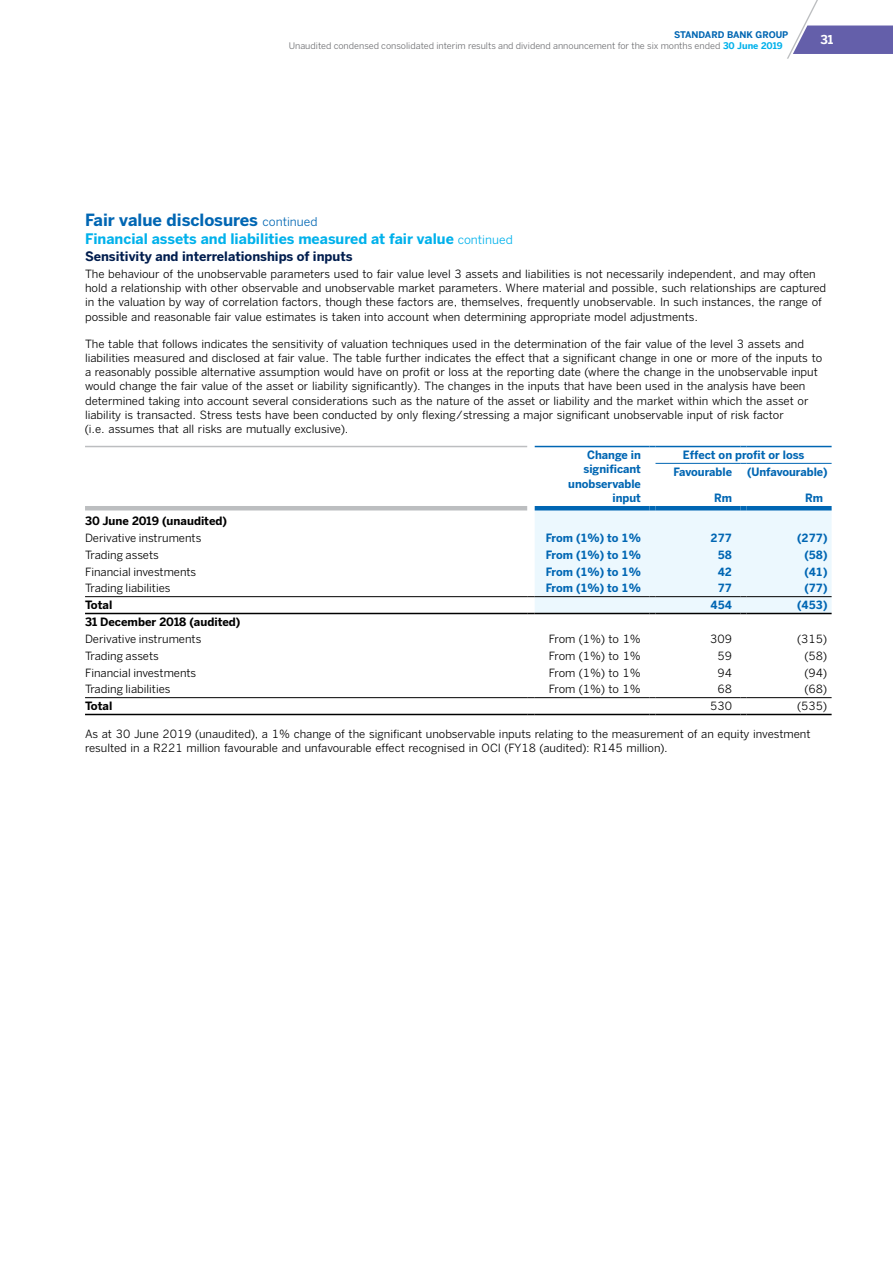
<style>
.page{position:relative;width:893px;height:1263px;background:#fff}
.page>*{position:absolute;margin:0;border:0;box-sizing:border-box;transform-origin:0 0}
.t1{font:700 16.5px "Benton Sans";color:#0066b3}
.t2{font:700 14.25px "Benton Sans";color:#00b1eb}
.t3{font:700 12.75px "Benton Sans";color:#001d4e}
.t4{font:700 12px "Benton Sans";color:#fff}
.t5{font:11.25px/14.2px "Benton Sans";color:#000}
.t6{font:700 11.25px/14.2px "Benton Sans";color:#0066b3;text-align:right}
.t7{font:700 11.25px "Benton Sans";color:#000}
.t8{font:9px/10.8px "Benton Sans";color:#6d6e71}
.s1{font-weight:700;color:#0066b3}
.s2{font-weight:700;color:#00b1eb}
.s3{font-weight:400;font-size:12px}
</style>
<div class="page">
<hr style="left:85px;top:446px;width:442px;height:1px;background:#bcbec0">
<hr style="left:535px;top:446px;width:114px;height:1px;background:#0066b3">
<hr style="left:655px;top:446px;width:86px;height:1px;background:#0066b3">
<hr style="left:747px;top:446px;width:85px;height:1px;background:#0066b3">
<hr style="left:655px;top:463px;width:86px;height:1px;background:#0066b3">
<hr style="left:747px;top:463px;width:85px;height:1px;background:#0066b3">
<hr style="left:85px;top:506px;width:442px;height:4px;background:#bcbec0">
<hr style="left:85px;top:596px;width:442px;height:1px;background:#000">
<hr style="left:85px;top:613px;width:442px;height:1px;background:#000">
<svg style="left:527px;top:506px;width:305px;height:108px;background:#deedf6"></svg>
<hr style="left:747px;top:613px;width:85px;height:1px;background:#000">
<hr style="left:85px;top:697px;width:442px;height:1px;background:#000">
<hr style="left:85px;top:714px;width:442px;height:1px;background:#000">
<hr style="left:535px;top:697px;width:114px;height:1px;background:#000">
<hr style="left:535px;top:714px;width:114px;height:1px;background:#000">
<hr style="left:655px;top:697px;width:86px;height:1px;background:#000">
<hr style="left:655px;top:714px;width:86px;height:1px;background:#000">
<hr style="left:747px;top:697px;width:85px;height:1px;background:#000">
<hr style="left:747px;top:714px;width:85px;height:1px;background:#000">
<svg style="left:787px;top:0;width:106px;height:59px"></svg>
<p class="t8" style="left:289px;top:29px;width:501px;text-indent:385px"><span class="s1">STANDARD BANK GROUP<br></span>Unaudited condensed consolidated interim results and dividend announcement for the six months ended <span class="s2">30 June 2019</span></p>
<p class="t4" style="left:820px;top:33px;width:14px">31</p>
<h1 class="t1" style="left:85px;top:209px;width:234px">Fair value disclosures <span class="s3">continued</span></h1>
<p class="t2" style="left:85px;top:230px;width:429px">Financial assets and liabilities measured at fair value <span class="s3">continued</span></p>
<p class="t3" style="left:85px;top:249px;width:269px">Sensitivity and interrelationships of inputs</p>
<p class="t5" style="left:85px;top:266px;width:743px">The behaviour of the unobservable parameters used to fair value level 3 assets and liabilities is not necessarily independent, and may often hold a relationship with other observable and unobservable market parameters. Where material and possible, such relationships are captured in the valuation by way of correlation factors, though these factors are, themselves, frequently unobservable. In such instances, the range of possible and reasonable fair value estimates is taken into account when determining appropriate model adjustments.</p>
<p class="t5" style="left:85px;top:336px;width:739px">The table that follows indicates the sensitivity of valuation techniques used in the determination of the fair value of the level 3 assets and liabilities measured and disclosed at fair value. The table further indicates the effect that a significant change in one or more of the inputs to a reasonably possible alternative assumption would have on profit or loss at the reporting date (where the change in the unobservable input would change the fair value of the asset or liability significantly). The changes in the inputs that have been used in the analysis have been determined taking into account several considerations such as the nature of the asset or liability and the market within which the asset or liability is transacted. Stress tests have been conducted by only flexing/stressing a major significant unobservable input of risk factor<br>(i.e. assumes that all risks are mutually exclusive).</p>
<p class="t6" style="left:568px;top:448px;width:74px">Change in significant unobservable input</p>
<p class="t6" style="left:674px;top:447px;width:132px;line-height:16.8px;text-align:left;text-indent:9px">Effect on profit or loss<br>Favourable</p>
<p class="t6" style="left:747px;top:465px;width:82px">(Unfavourable)</p>
<p class="t6" style="left:714px;top:491px;width:19px">Rm</p>
<p class="t6" style="left:805px;top:491px;width:19px">Rm</p>
<p class="t7" style="left:85px;top:514px;width:144px">30 June 2019 (unaudited)</p>
<p class="t5" style="left:85px;top:531px;width:118px">Derivative instruments</p>
<p class="t6" style="left:546px;top:531px;width:97px">From (1%) to 1%</p>
<p class="t6" style="left:711px;top:531px;width:23px">277</p>
<p class="t6" style="left:797px;top:531px;width:32px">(277)</p>
<p class="t5" style="left:85px;top:547px;width:75px">Trading assets</p>
<p class="t6" style="left:546px;top:548px;width:97px">From (1%) to 1%</p>
<p class="t6" style="left:718px;top:548px;width:16px">58</p>
<p class="t6" style="left:804px;top:548px;width:25px">(58)</p>
<p class="t5" style="left:85px;top:564px;width:113px">Financial investments</p>
<p class="t6" style="left:546px;top:564px;width:97px">From (1%) to 1%</p>
<p class="t6" style="left:718px;top:564px;width:16px">42</p>
<p class="t6" style="left:804px;top:564px;width:25px">(41)</p>
<p class="t5" style="left:85px;top:581px;width:87px">Trading liabilities</p>
<p class="t6" style="left:546px;top:581px;width:97px">From (1%) to 1%</p>
<p class="t6" style="left:718px;top:581px;width:16px">77</p>
<p class="t6" style="left:804px;top:581px;width:25px">(77)</p>
<p class="t7" style="left:85px;top:598px;width:29px">Total</p>
<p class="t6" style="left:711px;top:598px;width:23px">454</p>
<p class="t6" style="left:797px;top:598px;width:32px">(453)</p>
<p class="t7" style="left:85px;top:615px;width:157px">31 December 2018 (audited)</p>
<p class="t5" style="left:85px;top:631px;width:118px">Derivative instruments</p>
<p class="t5" style="left:549px;top:631px;width:94px">From (1%) to 1%</p>
<p class="t5" style="left:710px;top:631px;width:23px">309</p>
<p class="t5" style="left:797px;top:631px;width:31px">(315)</p>
<p class="t5" style="left:85px;top:648px;width:75px">Trading assets</p>
<p class="t5" style="left:549px;top:648px;width:94px">From (1%) to 1%</p>
<p class="t5" style="left:717px;top:648px;width:16px">59</p>
<p class="t5" style="left:805px;top:648px;width:23px">(58)</p>
<p class="t5" style="left:85px;top:665px;width:113px">Financial investments</p>
<p class="t5" style="left:549px;top:665px;width:94px">From (1%) to 1%</p>
<p class="t5" style="left:717px;top:665px;width:16px">94</p>
<p class="t5" style="left:805px;top:665px;width:23px">(94)</p>
<p class="t5" style="left:85px;top:682px;width:87px">Trading liabilities</p>
<p class="t5" style="left:549px;top:682px;width:94px">From (1%) to 1%</p>
<p class="t5" style="left:717px;top:682px;width:16px">68</p>
<p class="t5" style="left:805px;top:682px;width:23px">(68)</p>
<p class="t7" style="left:85px;top:699px;width:29px">Total</p>
<p class="t5" style="left:710px;top:699px;width:23px">530</p>
<p class="t5" style="left:797px;top:699px;width:31px">(535)</p>
<p class="t5" style="left:85px;top:727px;width:727px">As at 30 June 2019 (unaudited), a 1% change of the significant unobservable inputs relating to the measurement of an equity investment resulted in a R221 million favourable and unfavourable effect recognised in OCI (FY18 (audited): R145 million).</p>
</div>
